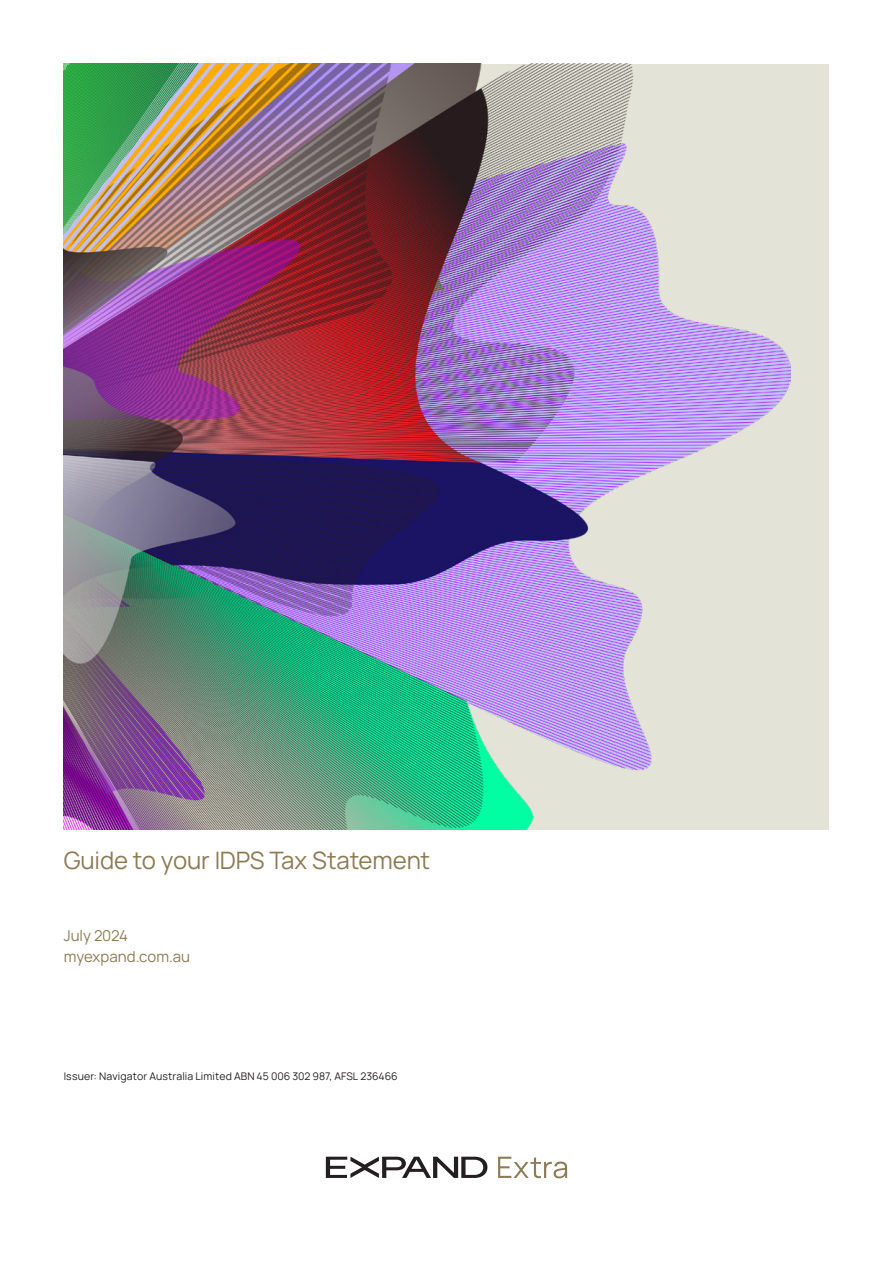
<style>
.page{position:relative;width:893px;height:1263px;background:#fff}
.page>*{position:absolute;margin:0;border:0;box-sizing:border-box;transform-origin:0 0}
._00C_Cover_heading{font:24px "Manrope";letter-spacing:-.005em;color:#8d7b55}
._04_Subhead_4{font:15px/21px "Manrope";color:#8d7b55}
.t1{font:10.5px "Manrope";letter-spacing:.01em;color:#231f20}
</style>
<div class="page">
<svg style="left:326px;top:1157px;width:161px;height:21px"></svg>
<svg style="left:498px;top:1157px;width:69px;height:21px"></svg>
<div style="left:64px;top:64px;width:765px;height:765px;background:#e3e3d7"></div>
<img style="left:64px;top:64px;width:726px;height:765px">
<p class="_00C_Cover_heading" style="left:64px;top:843px;width:368px">Guide to your IDPS Tax Statement</p>
<p class="_04_Subhead_4" style="left:64px;top:924px;width:128px">July 2024 myexpand.com.au</p>
<p class="t1" style="left:64px;top:1069px;width:335px">Issuer: Navigator Australia Limited ABN 45 006 302 987, AFSL 236466</p>
</div>
